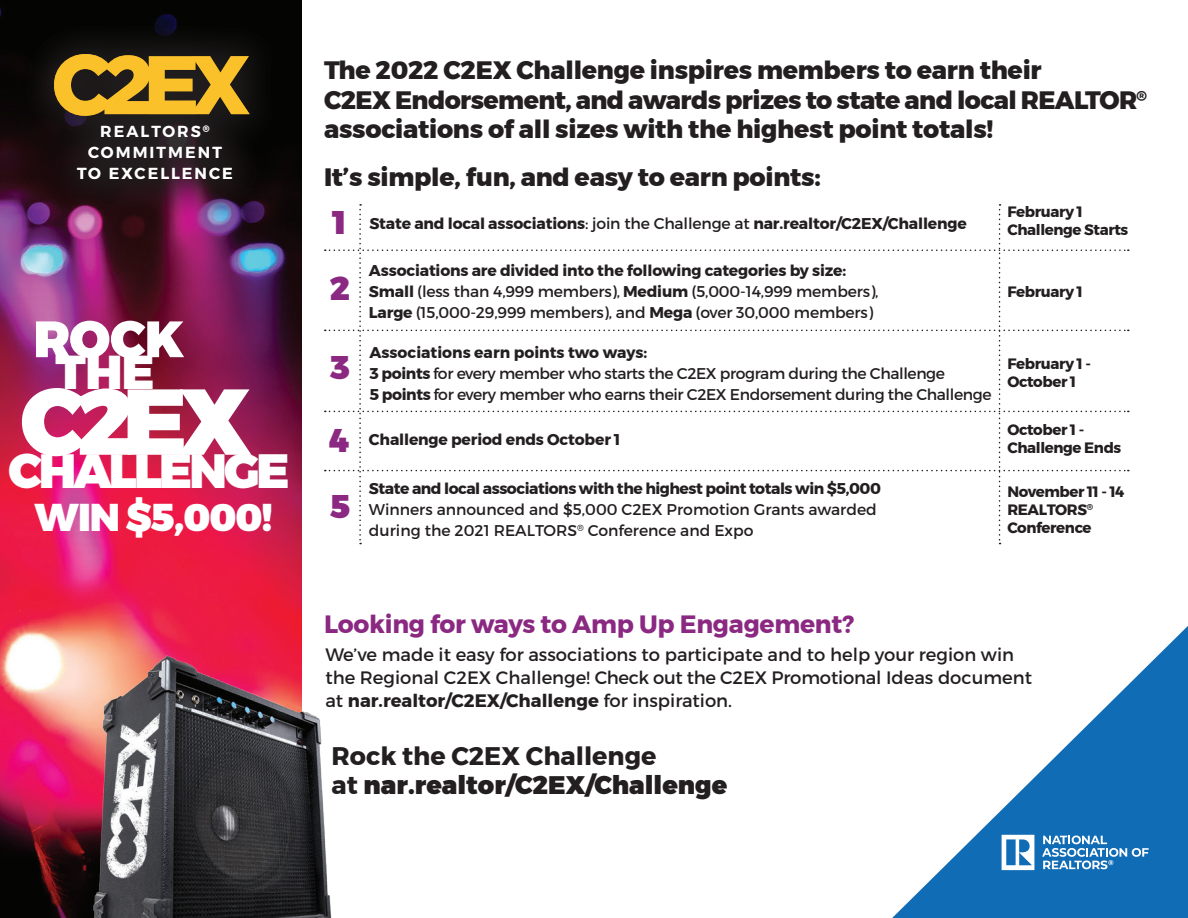
<style>
.page{position:relative;width:1188px;height:918px;background:#fff}
.page>*{position:absolute;margin:0;border:0;box-sizing:border-box;transform-origin:0 0}
.t1{font:900 93.3px "Montserrat";color:#fff}
.t2{font:900 51px "Montserrat";color:#fff}
.t3{font:900 48px "Montserrat";letter-spacing:-.06em;color:#fff}
.t4{font:900 47.4px "Montserrat";color:#fff}
.t5{font:900 38.7px "Montserrat";letter-spacing:-.025em;color:#fff}
.t6{font:900 32.7px/65.8px "Montserrat";color:#8b2982}
.t7{font:900 25.35px/29.2px "Montserrat";color:#231f20}
.t8{font:800 25.2px/29.5px "Montserrat";letter-spacing:-.01em;color:#231f20}
.t9{font:700 25.05px "Montserrat";letter-spacing:-.01em;color:#8b2982}
.t10{font:18px/23.1px "Montserrat";color:#231f20}
.t11{font:600 15.9px/21.1px "Montserrat";letter-spacing:.13em;color:#fff;text-align:center}
.t12{font:15.6px/21px "Montserrat";letter-spacing:-.01em;color:#231f20}
.t13{font:700 15.6px "Montserrat";letter-spacing:-.01em;color:#231f20}
.t14{font:700 15.6px "Montserrat";letter-spacing:-.03em;color:#231f20}
.t15{font:700 15px/18px "Montserrat";letter-spacing:-.025em;color:#231f20}
.s1{font-weight:400}
.s2{font-weight:700}
</style>
<div class="page">
<img style="left:0;top:0;width:302px;height:918px">
<img style="left:64px;top:652px;width:268px;height:266px">
<svg style="left:325px;top:204px;width:804px;height:340px"></svg>
<svg style="left:892px;top:626px;width:296px;height:292px"></svg>
<svg style="left:1042px;top:836px;width:107px;height:33px"></svg>
<svg style="left:1002px;top:835px;width:32px;height:35px"></svg>
<div style="left:16px;top:16px;width:270px;height:202px;background:#231f20;opacity:.75"></div>
<svg style="left:54px;top:54px;width:196px;height:62px;background:#a68123"></svg>
<p class="t11" style="left:77px;top:121px;width:157px">REALTORS<sup>®<br></sup>COMMITMENT<br>TO EXCELLENCE</p>
<h2 class="t2" style="left:33px;top:297px;width:152px">ROCK</h2>
<h3 class="t4" style="left:55px;top:334px;width:101px">THE</h3>
<h1 class="t1" style="left:21px;top:345px;width:232px">C2EX</h1>
<h3 class="t3" style="left:9px;top:432px;width:283px">CHALLENGE</h3>
<h3 class="t5" style="left:35px;top:485px;width:240px">WIN $5,000!</h3>
<h3 class="t8" style="left:324px;top:56px;width:825px">The 2022 C2EX Challenge inspires members to earn their<br>C2EX Endorsement, and awards prizes to state and local REALTOR<sup>® </sup>associations of all sizes with the highest point totals!</h3>
<h3 class="t8" style="left:324px;top:163px;width:498px">It’s simple, fun, and easy to earn points:</h3>
<h3 class="t6" style="left:330px;top:190px;width:22px">1<br>2</h3>
<h3 class="t6" style="left:330px;top:335px;width:22px">3</h3>
<h3 class="t6" style="left:330px;top:408px;width:22px">4<br>5</h3>
<p class="t13" style="left:369px;top:211px;width:599px">State and local associations<span class="s1">: join the Challenge at</span> nar.realtor/C2EX/Challenge</p>
<p class="t12" style="left:369px;top:260px;width:511px"><span class="s2">Associations are divided into the following categories by size:<br>Small</span> (less than 4,999 members), <span class="s2">Medium</span> (5,000-14,999 members),<br><span class="s2">Large</span> (15,000-29,999 members), and <span class="s2">Mega</span> (over 30,000 members)</p>
<p class="t12" style="left:369px;top:342px;width:624px"><span class="s2">Associations earn points two ways:<br>3 points</span> for every member who starts the C2EX program during the Challenge<br><span class="s2">5 points</span> for every member who earns their C2EX Endorsement during the Challenge</p>
<p class="t13" style="left:369px;top:427px;width:253px">Challenge period ends October 1</p>
<p class="t14" style="left:369px;top:476px;width:513px">State and local associations with the highest point totals win $5,000</p>
<p class="t12" style="left:369px;top:499px;width:509px">Winners announced and $5,000 C2EX Promotion Grants awarded during the 2021 REALTORS<sup>®</sup> Conference and Expo</p>
<p class="t15" style="left:1007px;top:203px;width:122px">February 1<br>Challenge Starts</p>
<p class="t15" style="left:1007px;top:283px;width:77px">February 1</p>
<p class="t15" style="left:1007px;top:355px;width:85px">February 1 -<br>October 1</p>
<p class="t15" style="left:1007px;top:420px;width:115px">October 1 -<br>Challenge Ends</p>
<p class="t15" style="left:1007px;top:482px;width:119px">November 11 - 14<br>REALTORS<sup>®<br></sup>Conference</p>
<h3 class="t9" style="left:324px;top:604px;width:532px">Looking for ways to Amp Up Engagement?</h3>
<p class="t10" style="left:325px;top:643px;width:708px">We’ve made it easy for associations to participate and to help your region win the Regional C2EX Challenge! Check out the C2EX Promotional Ideas document at <span class="s2">nar.realtor/C2EX/Challenge</span> for inspiration.</p>
<h3 class="t7" style="left:332px;top:741px;width:397px"><span class="s2">Rock the C2EX Challenge<br>at</span> nar.realtor/C2EX/Challenge</h3>
</div>
